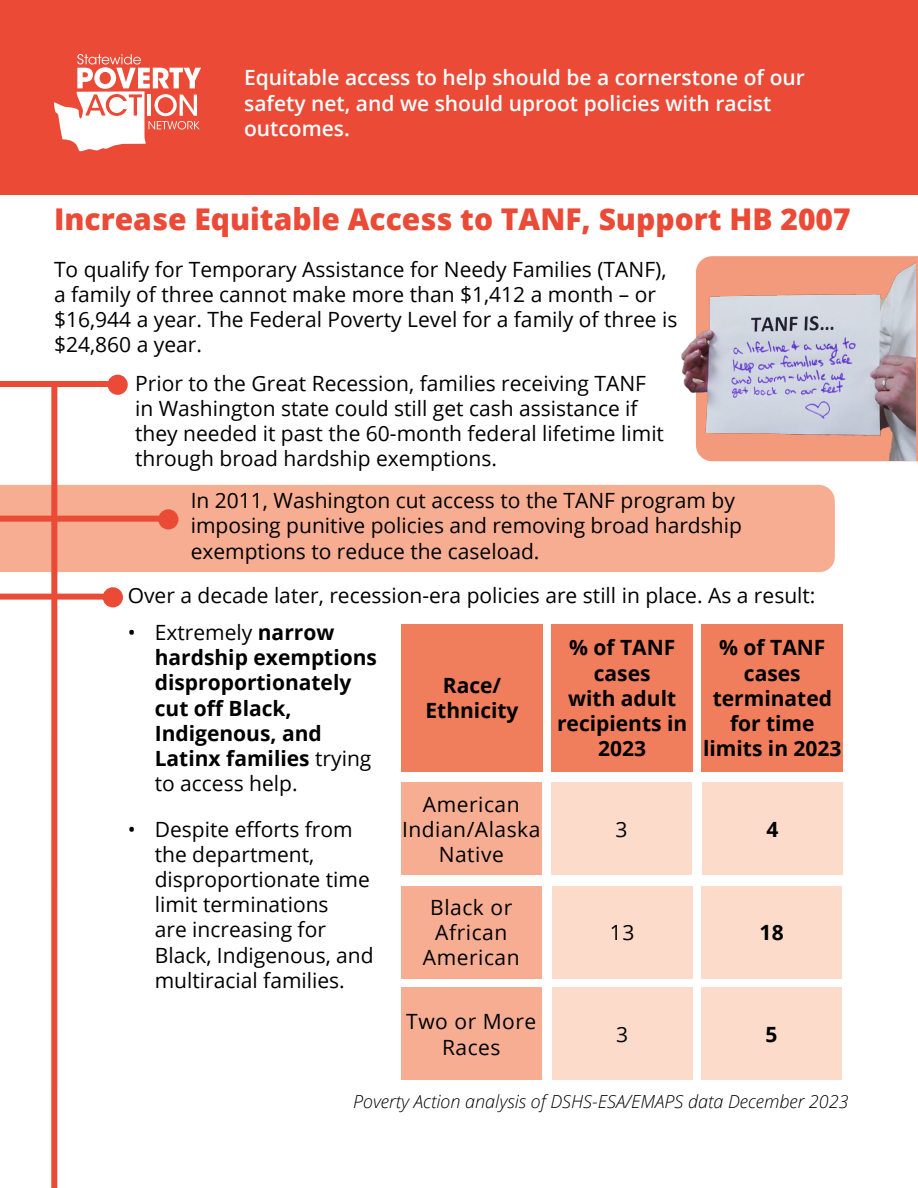
<style>
.page{position:relative;width:918px;height:1188px;background:#fff}
.page>*{position:absolute;margin:0;border:0;box-sizing:border-box;transform-origin:0 0}
.t1{font:800 30px "Open Sans";color:#ea4a36}
.t2{font:21px/25.2px "Open Sans";color:#000}
.t3{font:700 21px/25.2px "Open Sans";color:#000;text-align:center}
.t4{font:600 21px/25.2px "Open Sans";color:#fff}
.t5{font:21px/25.2px "Open Sans";letter-spacing:.025em;color:#000;text-align:center}
.t6{font:italic 300 18px "Open Sans";color:#000}
.s1{font-weight:400}
</style>
<div class="page">
<div style="left:0;top:0;width:918px;height:194px;background:#ea4a36"></div>
<svg style="left:54px;top:54px;width:147px;height:97px"></svg>
<div style="left:0;top:485px;width:835px;height:87px;background:#f6ad92"></div>
<div style="left:51px;top:382px;width:6px;height:806px;background:#ea4a36"></div>
<div style="left:0;top:381px;width:117px;height:6px;background:#ea4a36"></div>
<div style="left:108px;top:375px;width:19px;height:19px;background:#ea4a36;border-radius:50%"></div>
<div style="left:108px;top:375px;width:20px;height:20px;border:2px solid #ea4a36;border-radius:50%"></div>
<div style="left:0;top:516px;width:168px;height:6px;background:#ea4a36"></div>
<div style="left:159px;top:510px;width:19px;height:19px;background:#ea4a36;border-radius:50%"></div>
<div style="left:158px;top:509px;width:20px;height:20px;border:2px solid #ea4a36;border-radius:50%"></div>
<div style="left:0;top:594px;width:112px;height:6px;background:#ea4a36"></div>
<div style="left:103px;top:588px;width:19px;height:19px;background:#ea4a36;border-radius:50%"></div>
<div style="left:103px;top:587px;width:20px;height:20px;border:2px solid #ea4a36;border-radius:50%"></div>
<img style="left:681px;top:256px;width:235px;height:205px">
<div style="left:401px;top:624px;width:142px;height:148px;background:#f07d5c"></div>
<div style="left:551px;top:624px;width:142px;height:148px;background:#f07d5c"></div>
<div style="left:702px;top:624px;width:141px;height:148px;background:#f07d5c"></div>
<div style="left:401px;top:782px;width:140px;height:93px;background:#f6ad92"></div>
<div style="left:401px;top:886px;width:140px;height:93px;background:#f6ad92"></div>
<div style="left:551px;top:782px;width:141px;height:93px;background:#fcdbcb"></div>
<div style="left:702px;top:782px;width:140px;height:93px;background:#fcdbcb"></div>
<div style="left:552px;top:886px;width:140px;height:93px;background:#fcdbcb"></div>
<div style="left:702px;top:886px;width:140px;height:93px;background:#fcdbcb"></div>
<div style="left:401px;top:987px;width:140px;height:93px;background:#f6ad92"></div>
<div style="left:552px;top:987px;width:140px;height:93px;background:#fcdbcb"></div>
<div style="left:702px;top:987px;width:140px;height:93px;background:#fcdbcb"></div>
<p class="t4" style="left:244px;top:65px;width:562px">Equitable access to help should be a cornerstone of our safety net, and we should uproot policies with racist outcomes.</p>
<h1 class="t1" style="left:54px;top:196px;width:798px">Increase Equitable Access to TANF, Support HB 2007</h1>
<p class="t2" style="left:54px;top:256px;width:625px">To qualify for Temporary Assistance for Needy Families (TANF), a family of three cannot make more than $1,412 a month – or $16,944 a year. The Federal Poverty Level for a family of three is $24,860 a year.</p>
<p class="t2" style="left:135px;top:370px;width:530px">Prior to the Great Recession, families receiving TANF in Washington state could still get cash assistance if they needed it past the 60-month federal lifetime limit through broad hardship exemptions.</p>
<p class="t2" style="left:191px;top:487px;width:553px">In 2011, Washington cut access to the TANF program by imposing punitive policies and removing broad hardship exemptions to reduce the caseload.</p>
<p class="t2" style="left:128px;top:583px;width:689px">Over a decade later, recession-era policies are still in place. As a result:</p>
<p class="t3" style="left:155px;top:619px;width:224px;text-align:left;text-indent:-27px"><span class="s1">• Extremely</span> narrow hardship exemptions disproportionately cut off Black,<br>Indigenous, and<br>Latinx families <span class="s1">trying to access help.</span></p>
<p class="t2" style="left:155px;top:816px;width:220px;text-indent:-27px">• Despite efforts from the department, disproportionate time limit terminations<br>are increasing for<br>Black, Indigenous, and multiracial families.</p>
<p class="t3" style="left:425px;top:672px;width:95px">Race/<br>Ethnicity</p>
<p class="t5" style="left:402px;top:791px;width:140px">American<br>Indian/Alaska<br>Native</p>
<p class="t5" style="left:423px;top:894px;width:98px">Black or<br>African<br>American</p>
<p class="t5" style="left:406px;top:1009px;width:132px">Two or More<br>Races</p>
<p class="t3" style="left:557px;top:635px;width:132px">% of TANF cases<br>with adult recipients in<br>2023</p>
<p class="t3" style="left:703px;top:635px;width:140px">% of TANF cases terminated for time limits in 2023</p>
<p class="t2" style="left:615px;top:816px;width:14px">3</p>
<p class="t3" style="left:766px;top:816px;width:13px">4</p>
<p class="t2" style="left:610px;top:920px;width:26px">13</p>
<p class="t3" style="left:759px;top:920px;width:26px">18</p>
<p class="t2" style="left:616px;top:1021px;width:14px">3</p>
<p class="t3" style="left:766px;top:1021px;width:13px">5</p>
<p class="t6" style="left:353px;top:1089px;width:497px">Poverty Action analysis of DSHS-ESA/EMAPS data December 2023</p>
</div>
